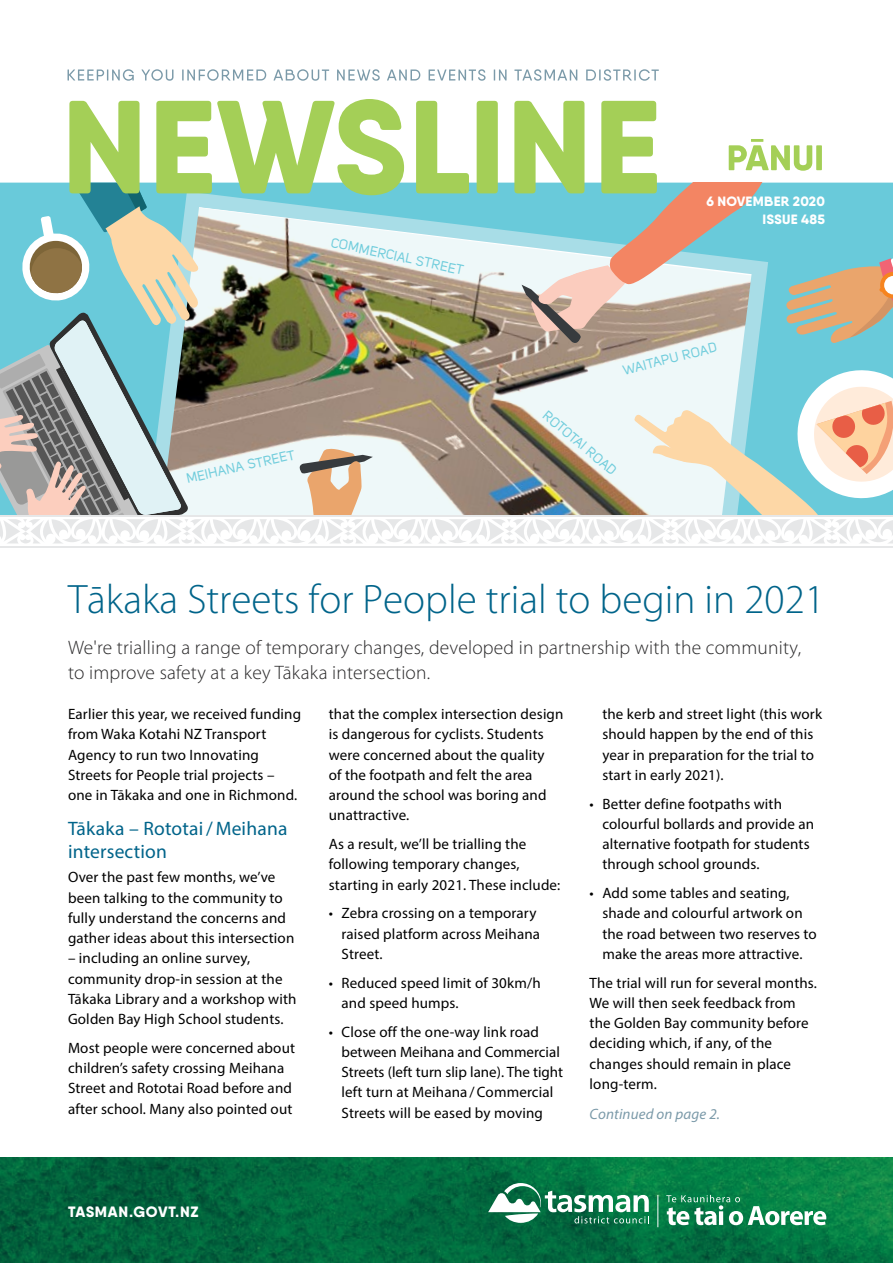
<style>
.page{position:relative;width:893px;height:1263px;background:#fff}
.page>*{position:absolute;margin:0;border:0;box-sizing:border-box;transform-origin:0 0}
.t1{font:300 41.25px "Myriad Pro";color:#00648a}
.t2{font:300 19.5px/24.8px "Myriad Pro";letter-spacing:.01em;color:#292829}
.t3{font:19.5px/22.5px "Myriad Pro";letter-spacing:.01em;color:#00648a}
.t4{font:15px/20.2px "Myriad Pro";letter-spacing:.01em;color:#000}
.t5{font:italic 15px "Myriad Pro";letter-spacing:.01em;color:#7b9aa9}
.t6{font:800 15px "Qanelas Soft DEMO";letter-spacing:.05em;color:#fff}
.t7{font:13.5px "Uni Sans Regular";color:#71cddc}
.t8{font:800 13.5px/18px "Qanelas Soft DEMO";letter-spacing:.02em;color:#fff;text-align:right}
</style>
<div class="page">
<hr style="left:102px;top:546px;width:161px;height:1px;background:#e6e7e8">
<hr style="left:263px;top:546px;width:161px;height:1px;background:#e6e7e8">
<hr style="left:0;top:546px;width:102px;height:1px;background:#e6e7e8">
<hr style="left:586px;top:546px;width:161px;height:1px;background:#e6e7e8">
<hr style="left:747px;top:546px;width:146px;height:1px;background:#e6e7e8">
<hr style="left:424px;top:546px;width:162px;height:1px;background:#e6e7e8">
<svg style="left:0;top:183px;width:893px;height:360px;background:#b0beb7"></svg>
<img style="left:0;top:1157px;width:893px;height:106px">
<svg style="left:488px;top:1183px;width:161px;height:40px"></svg>
<hr style="left:657px;top:1195px;width:1px;height:32px;background:#fff">
<svg style="left:666px;top:1195px;width:160px;height:30px"></svg>
<svg style="left:68px;top:69px;width:591px;height:12px"></svg>
<svg style="left:69px;top:99px;width:588px;height:96px;fill:#a4cf57"></svg>
<svg style="left:729px;top:139px;width:93px;height:32px"></svg>
<p class="t7" style="left:333px;top:234px;width:136px;rotate:12deg">COMMERCIAL STREET</p>
<p class="t7" style="left:185px;top:471px;width:112px;rotate:-13deg">MEIHANA STREET</p>
<p class="t8" style="left:706px;top:193px;width:120px">6 NOVEMBER 2020<br>ISSUE 485</p>
<p class="t7" style="left:621px;top:362px;width:98px;rotate:-14deg">WAITAPU ROAD</p>
<p class="t7" style="left:550px;top:407px;width:93px;rotate:40deg">ROTOTAI ROAD</p>
<h1 class="t1" style="left:68px;top:574px;width:758px">Tākaka Streets for People trial to begin in 2021</h1>
<h2 class="t2" style="left:68px;top:635px;width:734px">We're trialling a range of temporary changes, developed in partnership with the community, to improve safety at a key Tākaka intersection.</h2>
<p class="t4" style="left:68px;top:704px;width:235px">Earlier this year, we received funding from Waka Kotahi NZ Transport Agency to run two Innovating Streets for People trial projects – one in Tākaka and one in Richmond.</p>
<h2 class="t3" style="left:68px;top:817px;width:221px">Tākaka – Rototai/ Meihana intersection</h2>
<p class="t4" style="left:68px;top:867px;width:228px">Over the past few months, we’ve been talking to the community to fully understand the concerns and gather ideas about this intersection</p>
<p class="t4" style="left:68px;top:948px;width:230px">– including an online survey, community drop-in session at the<br>Tākaka Library and a workshop with<br>Golden Bay High School students.</p>
<p class="t4" style="left:68px;top:1037px;width:229px">Most people were concerned about children’s safety crossing Meihana Street and Rototai Road before and after school. Many also pointed out</p>
<p class="t4" style="left:329px;top:704px;width:236px">that the complex intersection design is dangerous for cyclists. Students were concerned about the quality<br>of the footpath and felt the area around the school was boring and unattractive.</p>
<p class="t4" style="left:329px;top:834px;width:233px">As a result, we’ll be trialling the following temporary changes, starting in early 2021. These include:</p>
<p class="t4" style="left:342px;top:903px;width:200px;text-indent:-13px">• Zebra crossing on a temporary raised platform across Meihana<br>Street.</p>
<p class="t4" style="left:342px;top:972px;width:201px;text-indent:-13px">• Reduced speed limit of 30km/h and speed humps.</p>
<p class="t4" style="left:342px;top:1021px;width:223px;text-indent:-13px">• Close off the one-way link road between Meihana and Commercial Streets (left turn slip lane). The tight left turn at Meihana / Commercial Streets will be eased by moving</p>
<p class="t4" style="left:602px;top:704px;width:221px">the kerb and street light (this work should happen by the end of this year in preparation for the trial to start in early 2021).</p>
<p class="t4" style="left:602px;top:793px;width:213px;text-indent:-13px">• Better define footpaths with colourful bollards and provide an alternative footpath for students through school grounds.</p>
<p class="t4" style="left:602px;top:883px;width:216px;text-indent:-13px">• Add some tables and seating, shade and colourful artwork on the road between two reserves to make the areas more attractive.</p>
<p class="t4" style="left:590px;top:972px;width:229px">The trial will run for several months.<br>We will then seek feedback from the Golden Bay community before deciding which, if any, of the changes should remain in place long-term.</p>
<p class="t5" style="left:590px;top:1104px;width:132px">Continued on page 2.</p>
<p class="t6" style="left:68px;top:1205px;width:132px">TASMAN.GOVT.NZ</p>
</div>
